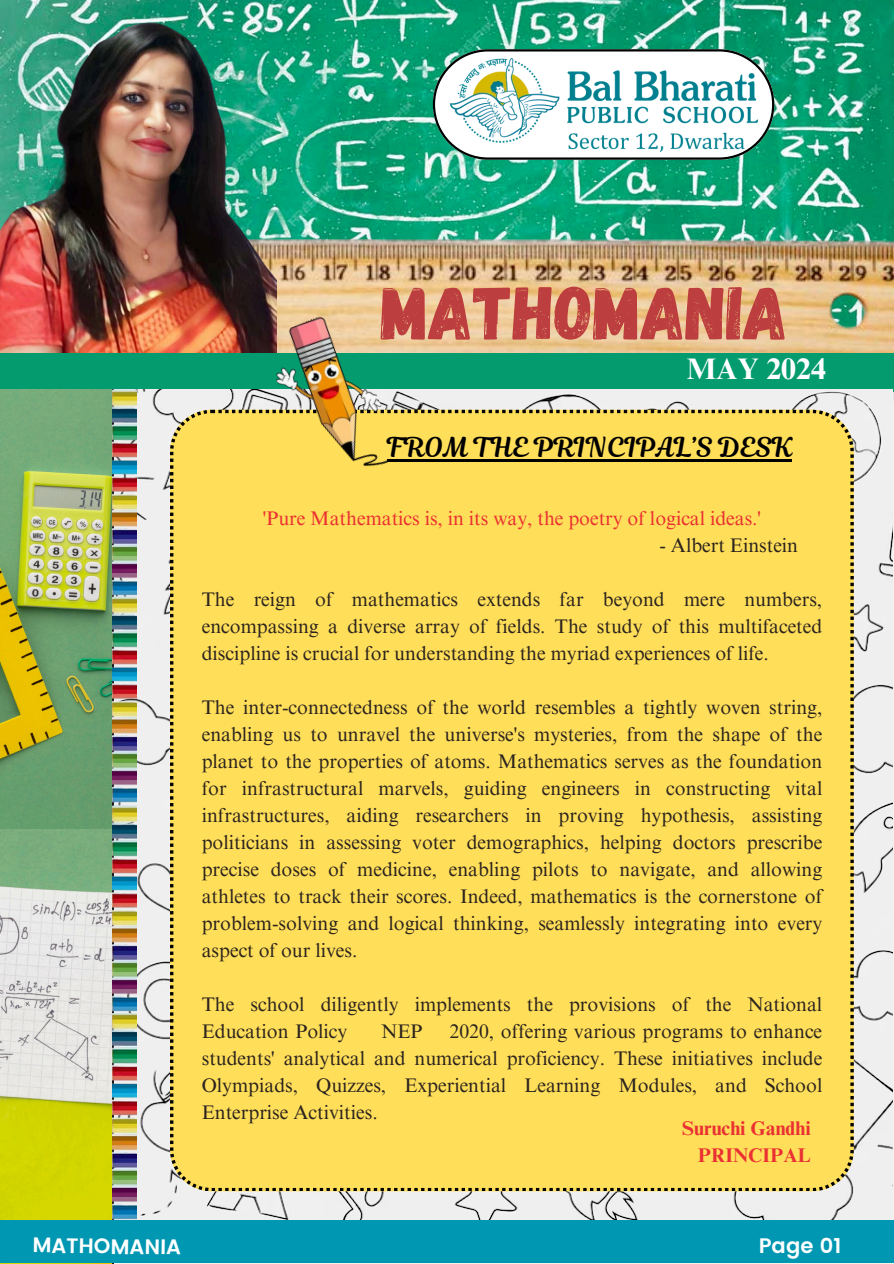
<style>
.page{position:relative;width:894px;height:1264px;background:#fff}
.page>*{position:absolute;margin:0;border:0;box-sizing:border-box;transform-origin:0 0}
.t1{font:74.85px "Gagalin";color:#bd3e3e}
.t2{font:700 29.7px "Times NRMT Pro";color:#fff}
.t3{font:27px "Magnolia Script";color:#000}
.t4{font:600 21px "Poppins";color:#fff}
.t5{font:700 19.8px/27px "Times NRMT Pro";color:#ea3032;text-align:right}
.t6{font:19.65px/27px "Times NRMT Pro";color:#2c241e;text-align:justify}
.t7{font:19.65px "Times NRMT Pro";color:#ea3032}
</style>
<div class="page">
<img style="left:0;top:0;width:893px;height:400px">
<svg style="left:432px;top:49px;width:341px;height:110px"></svg>
<img style="left:450px;top:58px;width:307px;height:93px">
<img style="left:276px;top:226px;width:617px;height:127px">
<img style="left:0;top:21px;width:276px;height:332px">
<div style="left:0;top:353px;width:893px;height:39px;background:#049c6f"></div>
<img style="left:137px;top:389px;width:754px;height:831px">
<img style="left:111px;top:389px;width:26px;height:831px">
<img style="left:0;top:389px;width:112px;height:442px">
<img style="left:0;top:829px;width:111px;height:391px">
<div style="left:0;top:1220px;width:893px;height:43px;background:#0097b2"></div>
<div style="left:170px;top:410px;width:683px;height:780px;background:#ffde59"></div>
<img style="left:260px;top:307px;width:141px;height:182px">
<hr style="left:387px;top:459px;width:404px;height:3px;background:#000">
<p class="t1" style="left:381px;top:264px;width:408px">MATHOMANIA</p>
<p class="t2" style="left:686px;top:358px;width:140px">MAY 2024</p>
<h3 class="t3" style="left:387px;top:429px;width:406px">FROM THE PRINCIPAL’S DESK</h3>
<h2 class="t7" style="left:263px;top:510px;width:499px">'Pure Mathematics is, in its way, the poetry of logical ideas.'</h2>
<p class="t6" style="left:659px;top:534px;width:140px">- Albert Einstein</p>
<p class="t6" style="left:202px;top:588px;width:622px">The reign of mathematics extends far beyond mere numbers, encompassing a diverse array of fields. The study of this multifaceted discipline is crucial for understanding the myriad experiences of life.</p>
<p class="t6" style="left:202px;top:696px;width:622px">The inter-connectedness of the world resembles a tightly woven string, enabling us to unravel the universe's mysteries, from the shape of the planet to the properties of atoms. Mathematics serves as the foundation for infrastructural marvels, guiding engineers in constructing vital infrastructures, aiding researchers in proving hypothesis, assisting politicians in assessing voter demographics, helping doctors prescribe precise doses of medicine, enabling pilots to navigate, and allowing athletes to track their scores. Indeed, mathematics is the cornerstone of problem-solving and logical thinking, seamlessly integrating into every aspect of our lives.</p>
<p class="t6" style="left:202px;top:993px;width:622px">The school diligently implements the provisions of the National<br>Education Policy</p>
<p class="t6" style="left:202px;top:1020px;width:622px;text-indent:248px">2020, offering various programs to enhance students' analytical and numerical proficiency. These initiatives include Olympiads, Quizzes, Experiential Learning Modules, and School Enterprise Activities.</p>
<p class="t6" style="left:381px;top:1020px;width:43px">NEP</p>
<p class="t5" style="left:682px;top:1117px;width:130px">Suruchi Gandhi<br>PRINCIPAL</p>
<p class="t4" style="left:33px;top:1232px;width:150px;rotate:1deg">MATHOMANIA</p>
<p class="t4" style="left:758px;top:1233px;width:84px">Page 01</p>
</div>
